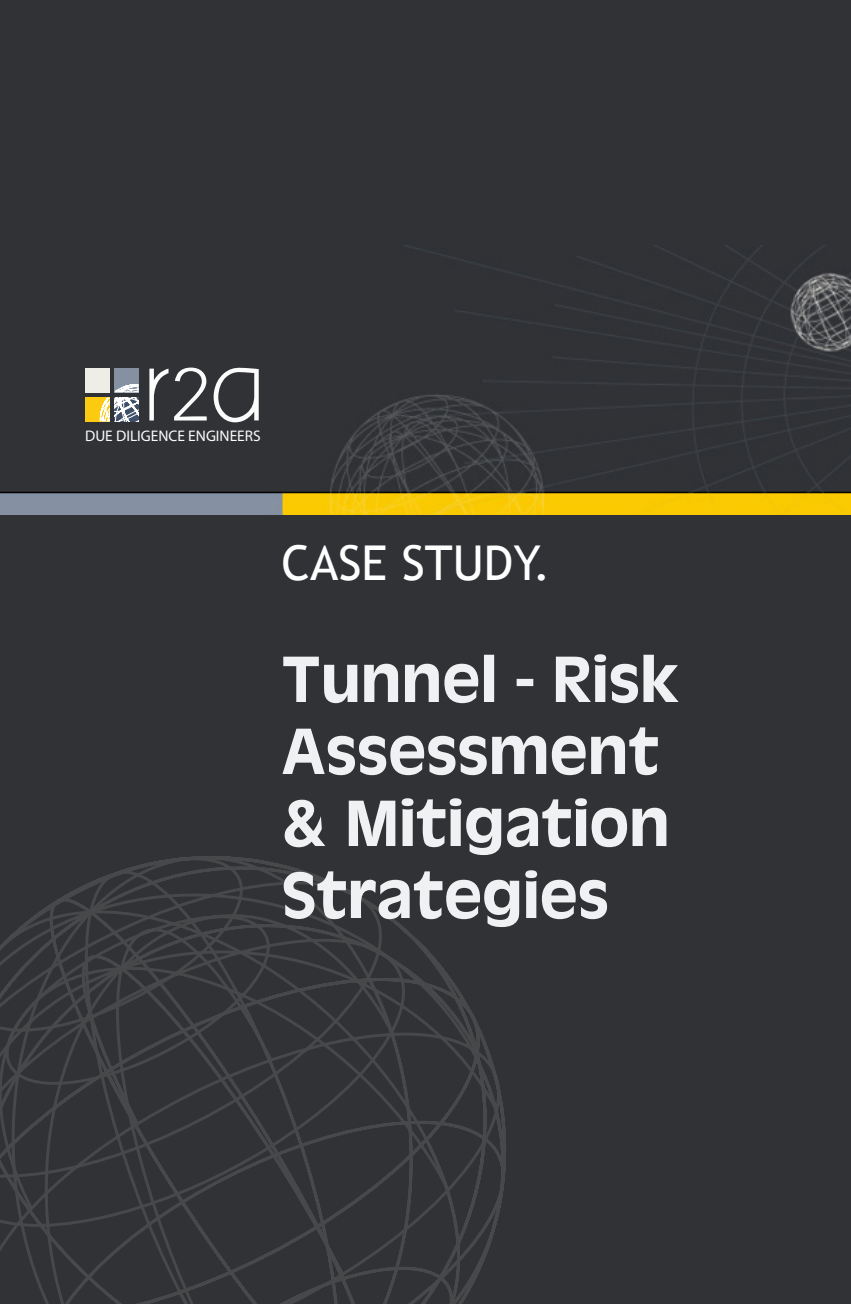
<style>
.page{position:relative;width:851px;height:1304px;background:#fff}
.page>*{position:absolute;margin:0;border:0;box-sizing:border-box;transform-origin:0 0}
.Heading_1_-_Section{font:68px/72px "Antique Olive";color:#f0f1f2}
.Heading_3____point{font:48px "Trebuchet MS";color:#fff}
.t1{font:condensed 15.4px "Frutiger";color:#fcfcfc}
</style>
<div class="page">
<div style="left:0;top:0;width:850px;height:1304px;background:#303236"></div>
<img style="left:0;top:247px;width:850px;height:267px">
<svg style="left:149px;top:368px;width:110px;height:54px"></svg>
<div style="left:86px;top:368px;width:24px;height:24px;background:#eeede6"></div>
<div style="left:86px;top:397px;width:24px;height:24px;background:#fbca11"></div>
<div style="left:115px;top:368px;width:24px;height:24px;background:#8591a2"></div>
<svg style="left:96px;top:380px;width:43px;height:41px"></svg>
<svg style="left:0;top:856px;width:506px;height:448px"></svg>
<p class="t1" style="left:85px;top:428px;width:177px">DUE DILIGENCE ENGINEERS</p>
<p class="Heading_3____point" style="left:281px;top:534px;width:271px">CASE STUDY.</p>
<p class="Heading_1_-_Section" style="left:281px;top:644px;width:399px">Tunnel - Risk<br>Assessment &amp; Mitigation<br>Strategies</p>
</div>
